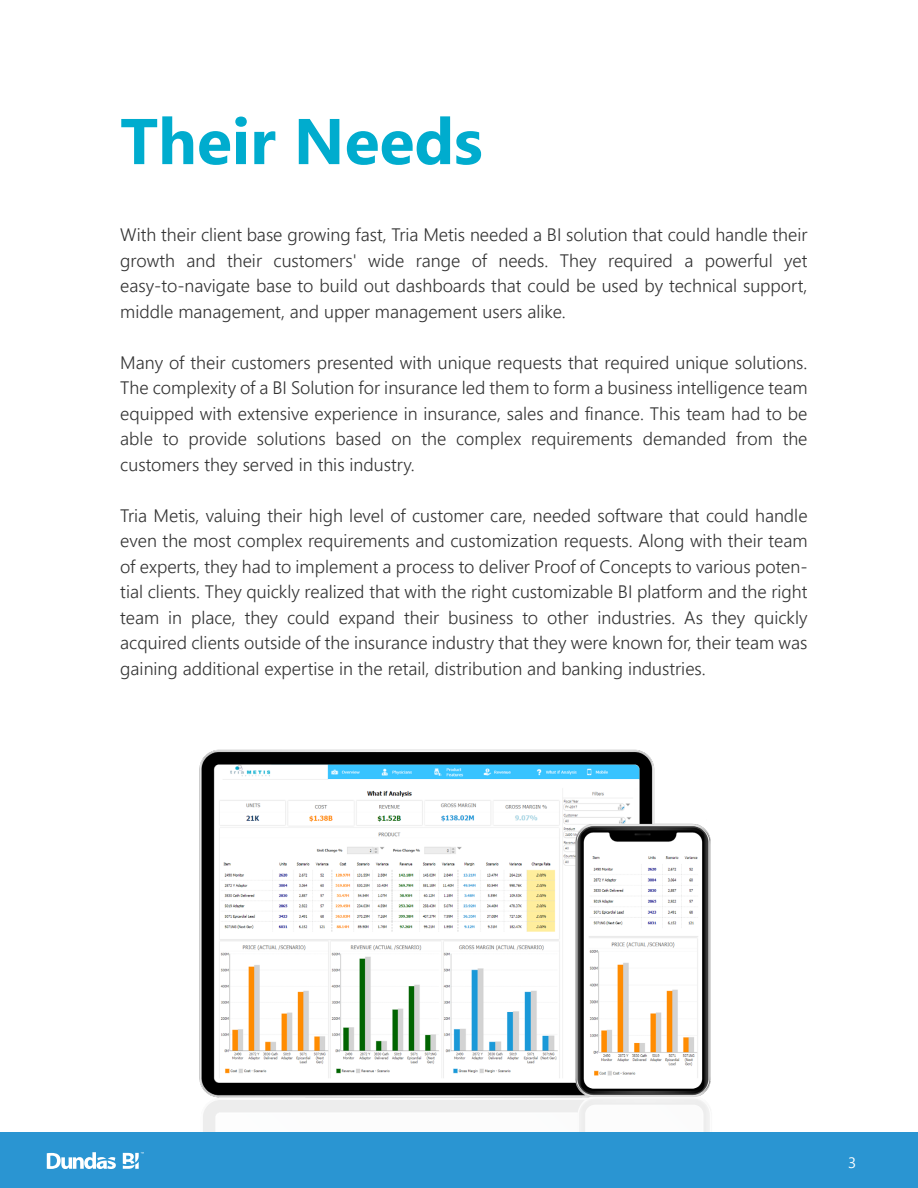
<style>
.page{position:relative;width:918px;height:1188px;background:#fff}
.page>*{position:absolute;margin:0;border:0;box-sizing:border-box;transform-origin:0 0}
.t1{font:700 64.5px "Segoe UI";color:#00acce}
.t2{font:300 18px/25.5px "Segoe UI";color:#333;text-align:justify}
.t3{font:15px "Segoe UI";color:#fff}
</style>
<div class="page">
<img style="left:199px;top:749px;width:512px;height:383px">
<div style="left:0;top:1132px;width:918px;height:56px;background:#2a95d2"></div>
<svg style="left:47px;top:1152px;width:69px;height:17px"></svg>
<svg style="left:123px;top:1152px;width:21px;height:17px"></svg>
<h1 class="t1" style="left:120px;top:92px;width:364px">Their Needs</h1>
<p class="t2" style="left:120px;top:221px;width:689px">With their client base growing fast, Tria Metis needed a BI solution that could handle their growth and their customers' wide range of needs. They required a powerful yet easy-to-navigate base to build out dashboards that could be used by technical support, middle management, and upper management users alike.</p>
<p class="t2" style="left:120px;top:349px;width:689px">Many of their customers presented with unique requests that required unique solutions.<br>The complexity of a BI Solution for insurance led them to form a business intelligence team equipped with extensive experience in insurance, sales and finance. This team had to be able to provide solutions based on the complex requirements demanded from the customers they served in this industry.</p>
<p class="t2" style="left:120px;top:502px;width:689px">Tria Metis, valuing their high level of customer care, needed software that could handle even the most complex requirements and customization requests. Along with their team of experts, they had to implement a process to deliver Proof of Concepts to various poten&shy;tial clients. They quickly realized that with the right customizable BI platform and the right team in place, they could expand their business to other industries. As they quickly acquired clients outside of the insurance industry that they were known for, their team was gaining additional expertise in the retail, distribution and banking industries.</p>
<p class="t3" style="left:848px;top:1151px;width:10px">3</p>
</div>
